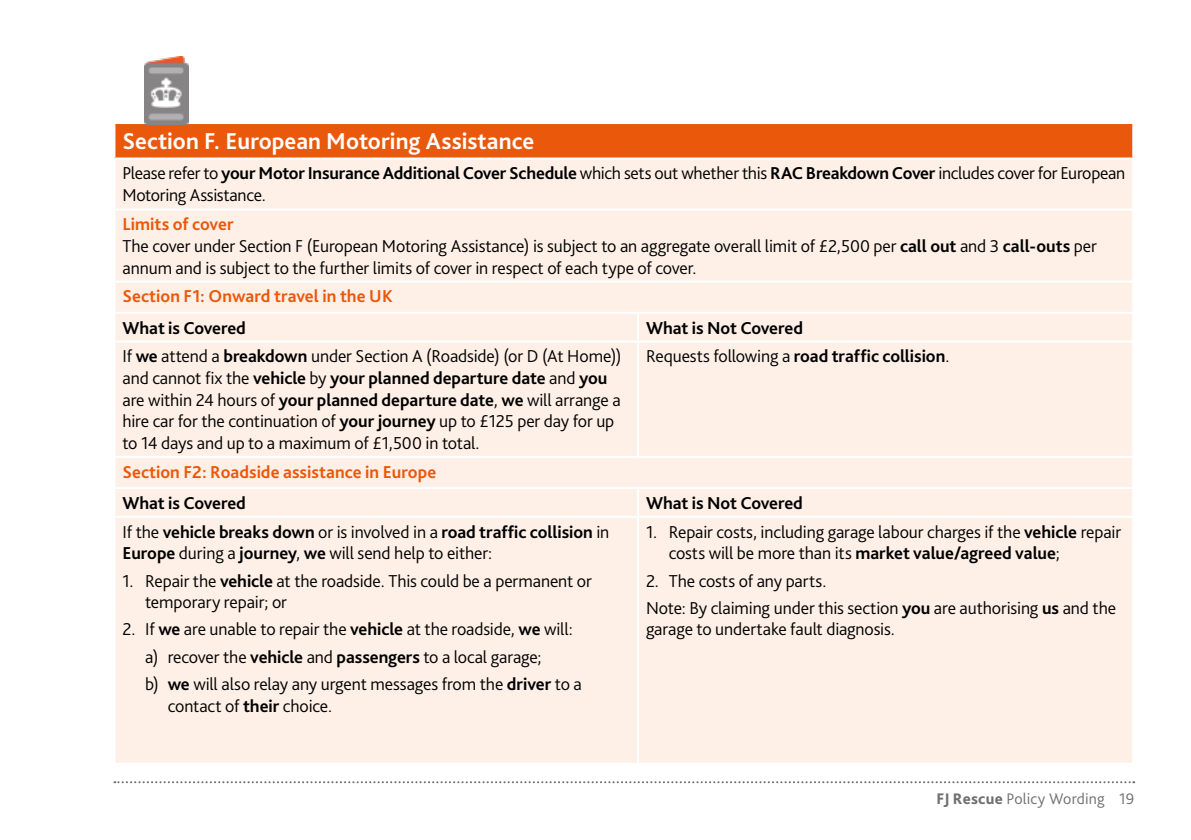
<style>
.page{position:relative;width:1191px;height:840px;background:#fff}
.page>*{position:absolute;margin:0;border:0;box-sizing:border-box;transform-origin:0 0}
.t1{font:700 24px "Bliss Pro";color:#fff}
.t2{font:300 18px/21.6px "Bliss Pro";letter-spacing:-.01em;color:#000}
.t3{font:700 18px/21.6px "Bliss Pro";letter-spacing:-.005em;color:#000}
.t4{font:700 18px "Bliss Pro";letter-spacing:.005em;color:#ea580c}
.t5{font:300 16px "Bliss Pro";letter-spacing:.01em;color:#706f6f}
.s1{font-weight:700}
.s2{font-weight:700;color:#ea580c}
.s3{font-weight:300}
.s4{font-weight:800}
</style>
<div class="page">
<svg style="left:114px;top:781px;width:1020px;height:1px"></svg>
<div style="left:114px;top:123px;width:1019px;height:35px;background:#ea580c"></div>
<div style="left:115px;top:159px;width:1017px;height:603px;background:#fef0e7"></div>
<hr style="left:113px;top:122px;width:525px;height:2px;background:#fff">
<hr style="left:113px;top:124px;width:2px;height:33px;background:#fff">
<hr style="left:638px;top:122px;width:496px;height:2px;background:#fff">
<hr style="left:1132px;top:124px;width:2px;height:33px;background:#fff">
<hr style="left:113px;top:157px;width:525px;height:2px;background:#fff">
<hr style="left:638px;top:157px;width:496px;height:2px;background:#fff">
<hr style="left:113px;top:208px;width:525px;height:2px;background:#fff">
<hr style="left:638px;top:208px;width:496px;height:2px;background:#fff">
<hr style="left:113px;top:280px;width:525px;height:2px;background:#fff">
<hr style="left:638px;top:280px;width:496px;height:2px;background:#fff">
<hr style="left:113px;top:311px;width:525px;height:2px;background:#fff">
<hr style="left:638px;top:311px;width:496px;height:2px;background:#fff">
<hr style="left:637px;top:313px;width:2px;height:27px;background:#fff">
<hr style="left:113px;top:340px;width:525px;height:2px;background:#fff">
<hr style="left:638px;top:340px;width:496px;height:2px;background:#fff">
<hr style="left:637px;top:342px;width:2px;height:113px;background:#fff">
<hr style="left:113px;top:455px;width:525px;height:2px;background:#fff">
<hr style="left:638px;top:455px;width:496px;height:2px;background:#fff">
<hr style="left:113px;top:487px;width:525px;height:2px;background:#fff">
<hr style="left:638px;top:487px;width:496px;height:2px;background:#fff">
<hr style="left:637px;top:489px;width:2px;height:26px;background:#fff">
<hr style="left:113px;top:515px;width:525px;height:2px;background:#fff">
<hr style="left:638px;top:515px;width:496px;height:2px;background:#fff">
<hr style="left:637px;top:517px;width:2px;height:245px;background:#fff">
<img style="left:144px;top:57px;width:44px;height:68px">
<h1 class="t1" style="left:122px;top:126px;width:413px">Section F. European Motoring Assistance</h1>
<p class="t2" style="left:122px;top:162px;width:1004px">Please refer to <span class="s1">your Motor Insurance Additional Cover Schedule</span> which sets out whether this <span class="s1">RAC Breakdown Cover</span> includes cover for European<br>Motoring Assistance.</p>
<p class="t2" style="left:122px;top:213px;width:976px"><span class="s2">Limits of cover<br></span>The cover under Section F (European Motoring Assistance) is subject to an aggregate overall limit of £2,500 per <span class="s1">call out</span> and 3 <span class="s1">call-outs</span> per annum and is subject to the further limits of cover in respect of each type of cover.</p>
<p class="t4" style="left:122px;top:285px;width:272px">Section F1: Onward travel in the UK</p>
<p class="t3" style="left:122px;top:316px;width:125px">What is Covered</p>
<p class="t3" style="left:646px;top:316px;width:158px">What is Not Covered</p>
<p class="t2" style="left:122px;top:345px;width:500px">If <span class="s1">we</span> attend a <span class="s1">breakdown</span> under Section A (Roadside) (or D (At Home)) and cannot fix the <span class="s1">vehicle</span> by <span class="s1">your planned departure date</span> and <span class="s1">you </span>are within 24 hours of <span class="s1">your planned departure date</span>, <span class="s1">we</span> will arrange a hire car for the continuation of <span class="s1">your journey</span> up to £125 per day for up to 14 days and up to a maximum of £1,500 in total.</p>
<p class="t3" style="left:646px;top:345px;width:305px"><span class="s3">Requests following a</span> road traffic collision<span class="s3">.</span></p>
<p class="t4" style="left:122px;top:460px;width:315px">Section F2: Roadside assistance in Europe</p>
<p class="t3" style="left:122px;top:491px;width:125px">What is Covered</p>
<p class="t3" style="left:646px;top:491px;width:158px">What is Not Covered</p>
<p class="t3" style="left:122px;top:520px;width:488px"><span class="s3">If the</span> vehicle breaks down <span class="s3">or is involved in a</span> road traffic collision <span class="s3">in<br></span>Europe <span class="s3">during a</span> journey<span class="s3">,</span> we <span class="s3">will send help to either:</span></p>
<p class="t2" style="left:145px;top:569px;width:448px;text-indent:-23px">1. Repair the <span class="s1">vehicle</span> at the roadside. This could be a permanent or temporary repair; or</p>
<p class="t2" style="left:145px;top:615px;width:438px;line-height:27.2px;text-indent:-23px">2. If <span class="s1">we</span> are unable to repair the <span class="s1">vehicle</span> at the roadside, <span class="s1">we</span> will: a) recover the <span class="s1">vehicle</span> and <span class="s1">passengers</span> to a local garage;<br>b) <span class="s1">we</span> will also relay any urgent messages from the <span class="s1">driver</span> to a</p>
<p class="t2" style="left:168px;top:694px;width:166px">contact of <span class="s1">their</span> choice.</p>
<p class="t2" style="left:668px;top:520px;width:454px;text-indent:-23px">1. Repair costs, including garage labour charges if the <span class="s1">vehicle</span> repair costs will be more than its <span class="s1">market value/agreed value</span>;</p>
<p class="t2" style="left:646px;top:566px;width:472px;line-height:27.2px">2. The costs of any parts.<br>Note: By claiming under this section <span class="s1">you</span> are authorising <span class="s1">us</span> and the</p>
<p class="t2" style="left:646px;top:618px;width:250px">garage to undertake fault diagnosis.</p>
<p class="t5" style="left:936px;top:788px;width:199px"><span class="s4">FJ Rescue</span> Policy Wording 19</p>
</div>
